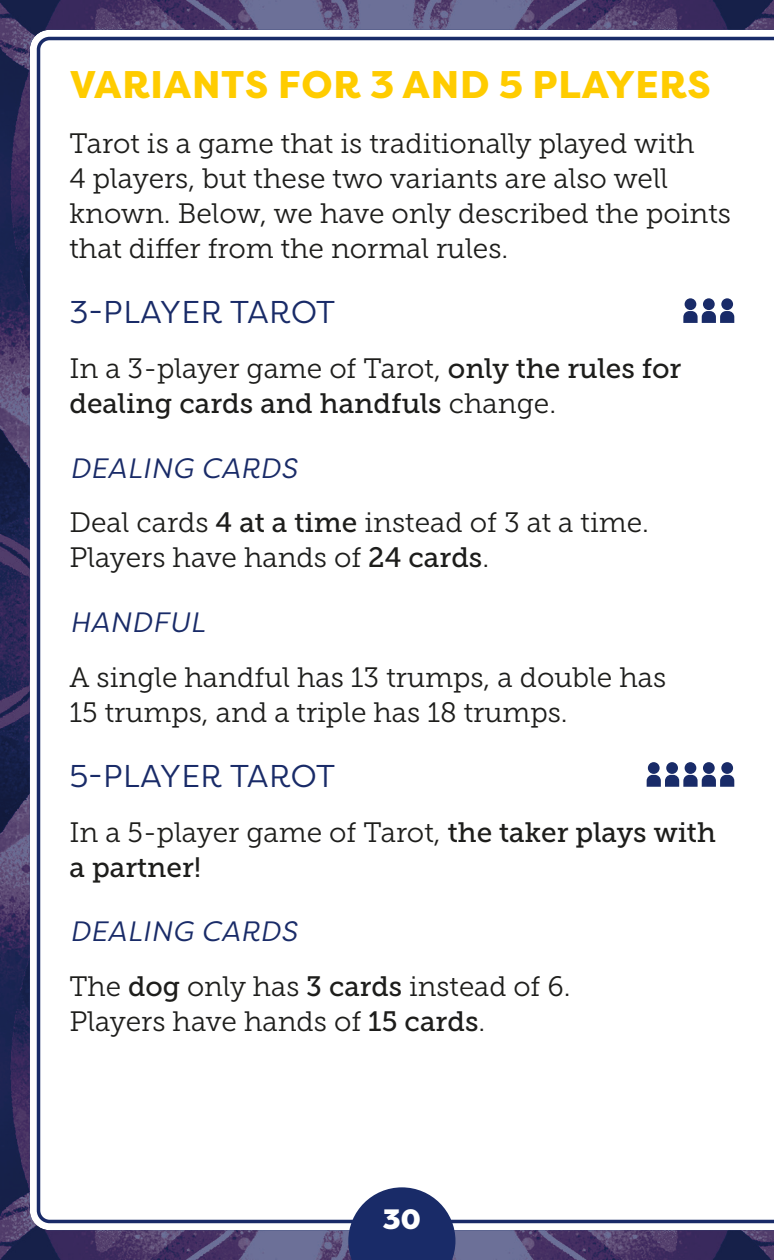
<style>
.page{position:relative;width:774px;height:1260px;background:#fff}
.page>*{position:absolute;margin:0;border:0;box-sizing:border-box;transform-origin:0 0}
.t1{font:800 38.5px "Filson Pro";letter-spacing:.02em;color:#fc0}
.t2{font:31.5px "Filson Pro";letter-spacing:.02em;color:#192b68}
.t3{font:28px/35px "Museo Slab 300";color:#1d1d1b}
.t4{font:28px "Museo Slab 500";color:#1d1d1b}
.t5{font:italic 28px "Filson Pro";letter-spacing:.02em;color:#192b68}
.t6{font:900 28px "Filson Pro";color:#fff}
.s1{font-family:"Museo Slab 500"}
.s2{font-family:"Museo Slab 300"}
</style>
<div class="page">
<img style="left:0;top:0;width:774px;height:1260px">
<svg style="left:348px;top:1187px;width:107px;height:73px;background:#3d4c7f"></svg>
<div style="left:684px;top:298px;width:12px;height:12px;background:#192b68;border-radius:50%"></div>
<div style="left:703px;top:298px;width:12px;height:12px;background:#192b68;border-radius:50%"></div>
<svg style="left:683px;top:311px;width:51px;height:12px"></svg>
<div style="left:721px;top:298px;width:12px;height:12px;background:#192b68;border-radius:50%"></div>
<div style="left:648px;top:762px;width:12px;height:12px;background:#192b68;border-radius:50%"></div>
<div style="left:666px;top:762px;width:12px;height:12px;background:#192b68;border-radius:50%"></div>
<div style="left:684px;top:762px;width:12px;height:12px;background:#192b68;border-radius:50%"></div>
<div style="left:703px;top:762px;width:12px;height:12px;background:#192b68;border-radius:50%"></div>
<svg style="left:647px;top:775px;width:87px;height:12px"></svg>
<div style="left:721px;top:762px;width:12px;height:12px;background:#192b68;border-radius:50%"></div>
<h1 class="t1" style="left:70px;top:61px;width:642px">VARIANTS FOR 3 AND 5 PLAYERS</h1>
<p class="t3" style="left:69px;top:126px;width:663px">Tarot is a game that is traditionally played with<br>4 players, but these two variants are also well known. Below, we have only described the points that differ from the normal rules.</p>
<p class="t2" style="left:69px;top:291px;width:267px">3-PLAYER TAROT</p>
<p class="t3" style="left:69px;top:351px;width:613px">In a 3-player game of Tarot, <span class="s1">only the rules for</span></p>
<p class="t4" style="left:69px;top:388px;width:488px">dealing cards and handfuls <span class="s2">change.</span></p>
<p class="t5" style="left:70px;top:449px;width:229px">DEALING CARDS</p>
<p class="t3" style="left:69px;top:505px;width:581px">Deal cards <span class="s1">4 at a time</span> instead of 3 at a time.<br>Players have hands of <span class="s1">24 cards</span>.</p>
<p class="t5" style="left:70px;top:604px;width:137px">HANDFUL</p>
<p class="t3" style="left:69px;top:660px;width:598px">A single handful has 13 trumps, a double has<br>15 trumps, and a triple has 18 trumps.</p>
<p class="t2" style="left:69px;top:755px;width:267px">5-PLAYER TAROT</p>
<p class="t3" style="left:69px;top:815px;width:648px">In a 5-player game of Tarot, <span class="s1">the taker plays with</span></p>
<p class="t4" style="left:69px;top:851px;width:133px">a partner!</p>
<p class="t5" style="left:70px;top:913px;width:229px">DEALING CARDS</p>
<p class="t3" style="left:69px;top:969px;width:502px">The <span class="s1">dog</span> only has <span class="s1">3 cards</span> instead of 6.<br>Players have hands of <span class="s1">15 cards</span>.</p>
<p class="t6" style="left:383px;top:1202px;width:39px">30</p>
</div>
